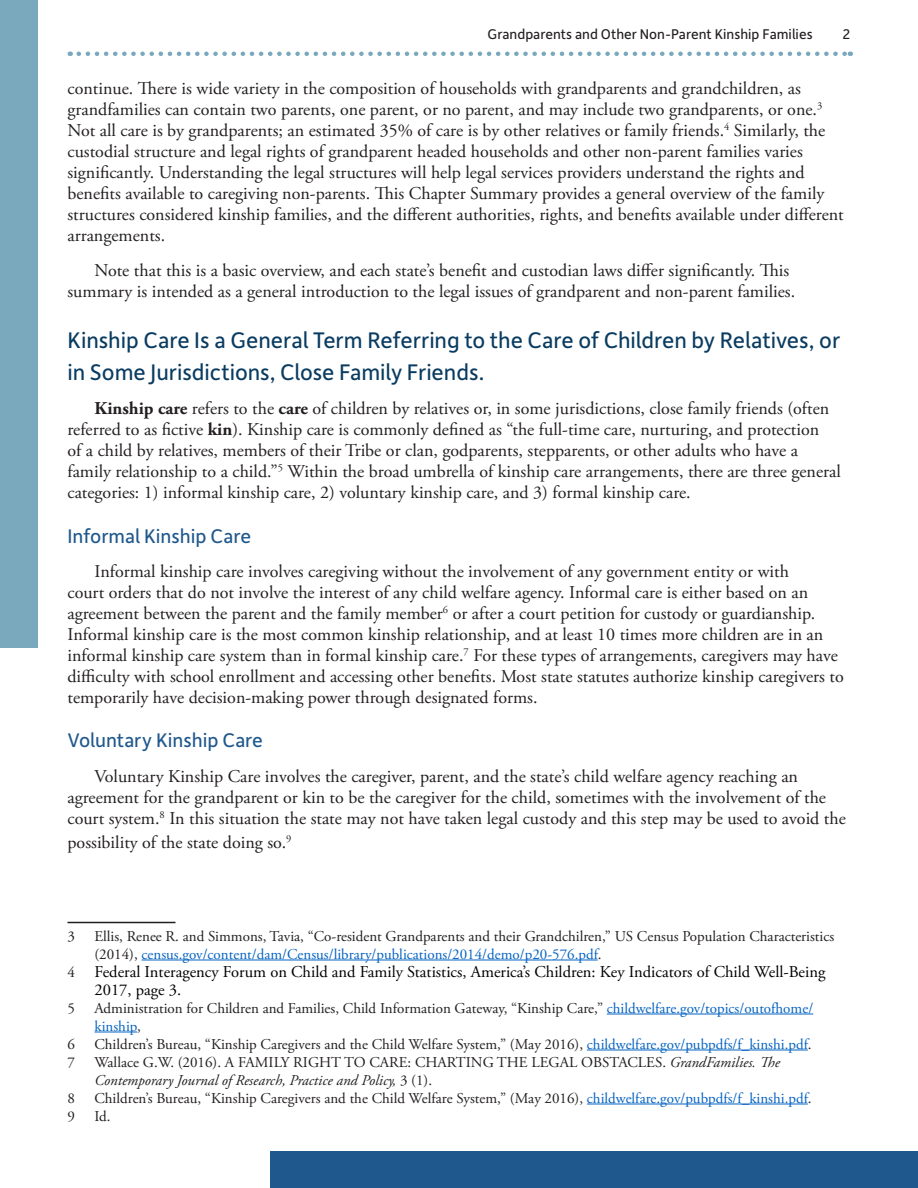
<style>
.page{position:relative;width:918px;height:1188px;background:#fff}
.page>*{position:absolute;margin:0;border:0;box-sizing:border-box;transform-origin:0 0}
.t1{font:24px/31.5px "Depot New";color:#0a3c61}
.t2{font:21px "Depot New";color:#1f588d}
.t3{font:18px/21px "Adobe Garamond Pro";color:#231f20}
.t4{font:16.5px/18px "Adobe Garamond Pro";color:#000}
.t5{font:15px/18px "Adobe Garamond Pro";color:#231f20}
.t6{font:15px "Depot New";color:#231f20}
.s1{font-weight:700}
.s2{color:#0563c1}
.s3{font-size:15px;color:#231f20}
.s4{font-style:italic}
</style>
<div class="page">
<svg style="left:79px;top:52px;width:772px;height:4px"></svg>
<div style="left:0;top:0;width:38px;height:648px;background:#7aa8bc"></div>
<div style="left:270px;top:1151px;width:648px;height:37px;background:#1f588d"></div>
<hr style="left:68px;top:922px;width:108px;height:1px;background:#231f20">
<hr style="left:142px;top:960px;width:456px;height:1px;background:#0563c1">
<hr style="left:607px;top:1014px;width:206px;height:1px;background:#0563c1">
<hr style="left:94px;top:1032px;width:43px;height:1px;background:#0563c1">
<hr style="left:587px;top:1050px;width:221px;height:1px;background:#0563c1">
<hr style="left:587px;top:1104px;width:221px;height:1px;background:#0563c1">
<p class="t6" style="left:488px;top:25px;width:327px">Grandparents and Other Non-Parent Kinship Families</p>
<p class="t6" style="left:843px;top:25px;width:9px">2</p>
<p class="t3" style="left:67px;top:78px;width:778px">continue. There is wide variety in the composition of households with grandparents and grandchildren, as grandfamilies can contain two parents, one parent, or no parent, and may include two grandparents, or one.<sup>3<br></sup>Not all care is by grandparents; an estimated 35% of care is by other relatives or family friends.<sup>4</sup> Similarly, the custodial structure and legal rights of grandparent headed households and other non-parent families varies significantly. Understanding the legal structures will help legal services providers understand the rights and benefits available to caregiving non-parents. This Chapter Summary provides a general overview of the family structures considered kinship families, and the different authorities, rights, and benefits available under different arrangements.</p>
<p class="t3" style="left:67px;top:260px;width:729px;text-indent:27px">Note that this is a basic overview, and each state’s benefit and custodian laws differ significantly. This summary is intended as a general introduction to the legal issues of grandparent and non-parent families.</p>
<h1 class="t1" style="left:68px;top:324px;width:774px">Kinship Care Is a General Term Referring to the Care of Children by Relatives, or in Some Jurisdictions, Close Family Friends.</h1>
<p class="t3" style="left:68px;top:399px;width:775px;text-indent:27px"><span class="s1">Kinship care</span> refers to the <span class="s1">care</span> of children by relatives or, in some jurisdictions, close family friends (often referred to as fictive <span class="s1">kin</span>). Kinship care is commonly defined as “the full-time care, nurturing, and protection<br>of a child by relatives, members of their Tribe or clan, godparents, stepparents, or other adults who have a family relationship to a child.”<sup>5</sup> Within the broad umbrella of kinship care arrangements, there are three general categories: 1) informal kinship care, 2) voluntary kinship care, and 3) formal kinship care.</p>
<p class="t2" style="left:68px;top:522px;width:185px">Informal Kinship Care</p>
<p class="t3" style="left:68px;top:561px;width:778px;text-indent:27px">Informal kinship care involves caregiving without the involvement of any government entity or with<br>court orders that do not involve the interest of any child welfare agency. Informal care is either based on an agreement between the parent and the family member<sup>6</sup> or after a court petition for custody or guardianship.<br>Informal kinship care is the most common kinship relationship, and at least 10 times more children are in an informal kinship care system than in formal kinship care.<sup>7</sup> For these types of arrangements, caregivers may have difficulty with school enrollment and accessing other benefits. Most state statutes authorize kinship caregivers to temporarily have decision-making power through designated forms.</p>
<p class="t2" style="left:68px;top:727px;width:197px">Voluntary Kinship Care</p>
<p class="t3" style="left:68px;top:766px;width:780px;text-indent:27px">Voluntary Kinship Care involves the caregiver, parent, and the state’s child welfare agency reaching an agreement for the grandparent or kin to be the caregiver for the child, sometimes with the involvement of the court system.<sup>8</sup> In this situation the state may not have taken legal custody and this step may be used to avoid the</p>
<p class="t3" style="left:68px;top:832px;width:225px">possibility of the state doing so.<sup>9</sup></p>
<p class="t5" style="left:68px;top:927px;width:9px">3</p>
<p class="t5" style="left:94px;top:927px;width:741px">Ellis, Renee R. and Simmons, Tavia, “Co-resident Grandparents and their Grandchilren,” US Census Population Characteristics (2014), <span class="s2">census.gov/content/dam/Census/library/publications/2014/demo/p20-576.pdf</span>.</p>
<p class="t4" style="left:94px;top:963px;width:732px;text-indent:-27px"><span class="s3">4</span> Federal Interagency Forum on Child and Family Statistics, America’s Children: Key Indicators of Child Well-Being<br>2017, page 3.</p>
<p class="t5" style="left:68px;top:999px;width:9px">5</p>
<p class="t5" style="left:94px;top:999px;width:720px">Administration for Children and Families, Child Information Gateway, “Kinship Care,” <span class="s2">childwelfare.gov/topics/outofhome/ kinship</span>,</p>
<p class="t5" style="left:68px;top:1035px;width:9px">6</p>
<p class="t5" style="left:94px;top:1035px;width:719px">Children’s Bureau, “Kinship Caregivers and the Child Welfare System,” (May 2016), <span class="s2">childwelfare.gov/pubpdfs/f_kinshi.pdf</span>.</p>
<p class="t5" style="left:68px;top:1053px;width:9px">7</p>
<p class="t5" style="left:94px;top:1053px;width:687px">Wallace G.W. (2016). A FAMILY RIGHT TO CARE: CHARTING THE LEGAL OBSTACLES. <span class="s4">GrandFamilies. The<br>Contemporary Journal of Research, Practice and Policy,</span> 3 (1).</p>
<p class="t5" style="left:68px;top:1089px;width:9px">8</p>
<p class="t5" style="left:94px;top:1089px;width:719px">Children’s Bureau, “Kinship Caregivers and the Child Welfare System,” (May 2016), <span class="s2">childwelfare.gov/pubpdfs/f_kinshi.pdf</span>.</p>
<p class="t5" style="left:68px;top:1107px;width:9px">9</p>
<p class="t5" style="left:94px;top:1107px;width:18px">Id.</p>
</div>
